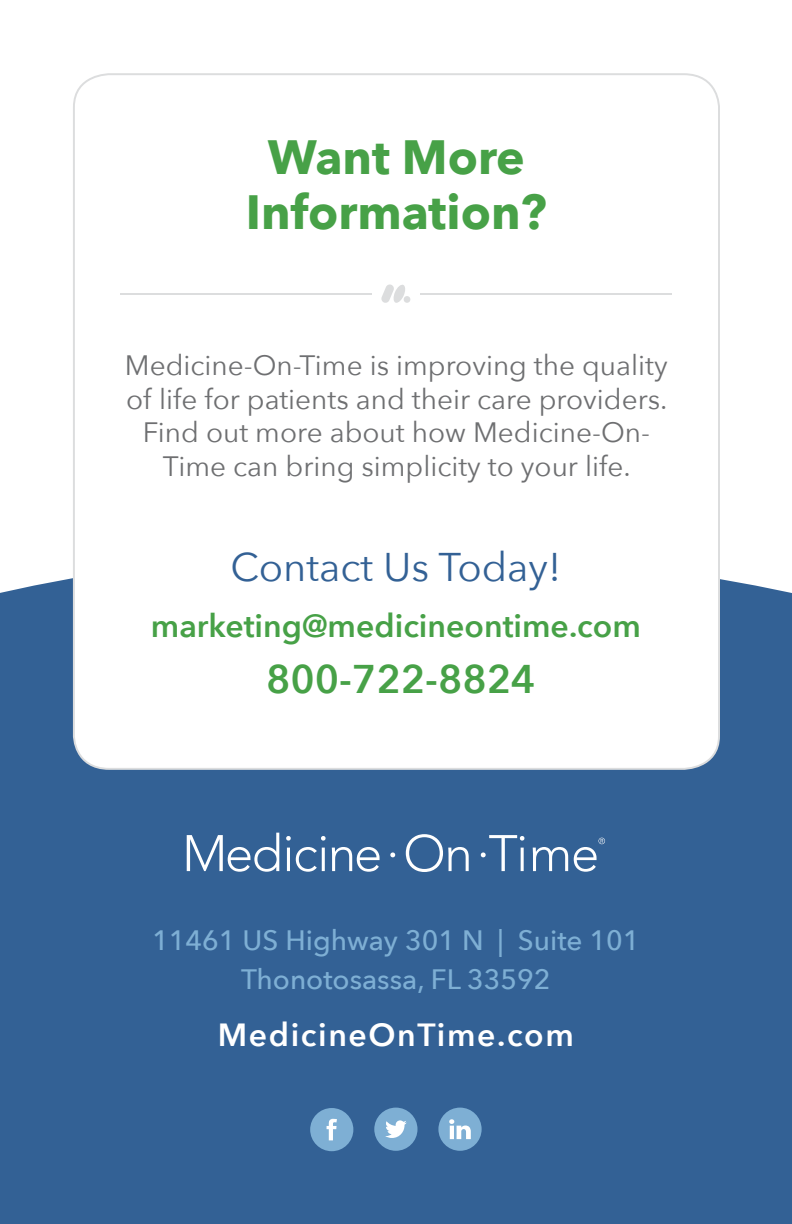
<style>
.page{position:relative;width:792px;height:1224px;background:#fff}
.page>*{position:absolute;margin:0;border:0;box-sizing:border-box;transform-origin:0 0}
.t1{font:700 48px/55.2px "Avenir Next";color:#47a147;text-align:center}
.t2{font:40px "Avenir Next";color:#336195}
.t3{font:600 40px "Avenir Next";color:#47a147}
.t4{font:600 32px "Avenir Next";color:#47a147}
.t5{font:600 32px "Avenir Next";letter-spacing:.05em;color:#fff}
.t6{font:28px/33.6px "Avenir Next";color:#6e6f71;text-align:center}
.t7{font:500 28px/38.6px "Avenir Next";color:#7eafd4;text-align:center}
</style>
<div class="page">
<div style="left:0;top:578px;width:792px;height:646px;background:#336195"></div>
<svg style="left:187px;top:833px;width:92px;height:39px"></svg>
<svg style="left:286px;top:836px;width:40px;height:36px"></svg>
<svg style="left:332px;top:847px;width:48px;height:25px"></svg>
<svg style="left:390px;top:852px;width:5px;height:5px"></svg>
<svg style="left:406px;top:834px;width:63px;height:38px"></svg>
<svg style="left:481px;top:835px;width:43px;height:36px;background:#5a7fa9"></svg>
<svg style="left:533px;top:847px;width:35px;height:24px"></svg>
<svg style="left:574px;top:838px;width:31px;height:34px"></svg>
<div style="left:74px;top:74px;width:645px;height:695px;background:#fff;border-radius:34px"></div>
<hr style="left:120px;top:293px;width:252px;height:2px;background:#dcddde">
<hr style="left:420px;top:293px;width:251px;height:2px;background:#dcddde">
<svg style="left:381px;top:284px;width:30px;height:19px"></svg>
<div style="left:310px;top:1108px;width:43px;height:43px;background:#7eafd4;border-radius:50%"></div>
<svg style="left:327px;top:1119px;width:10px;height:21px"></svg>
<div style="left:374px;top:1108px;width:44px;height:43px;background:#7eafd4;border-radius:50%"></div>
<svg style="left:385px;top:1120px;width:22px;height:18px"></svg>
<div style="left:438px;top:1108px;width:44px;height:43px;background:#7eafd4;border-radius:50%"></div>
<svg style="left:449px;top:1119px;width:22px;height:20px"></svg>
<h1 class="t1" style="left:246px;top:128px;width:302px">Want More<br>Information?</h1>
<p class="t6" style="left:125px;top:347px;width:544px">Medicine-On-Time is improving the quality of life for patients and their care providers.<br>Find out more about how Medicine-On-Time can bring simplicity to your life.</p>
<h2 class="t2" style="left:231px;top:533px;width:332px">Contact Us Today!</h2>
<p class="t4" style="left:151px;top:598px;width:492px">marketing@medicineontime.com</p>
<h2 class="t3" style="left:266px;top:645px;width:271px">800-722-8824</h2>
<p class="t7" style="left:152px;top:920px;width:489px">11461 US Highway 301 N | Suite 101<br>Thonotosassa, FL 33592</p>
<p class="t5" style="left:218px;top:1007px;width:358px">MedicineOnTime.com</p>
</div>
